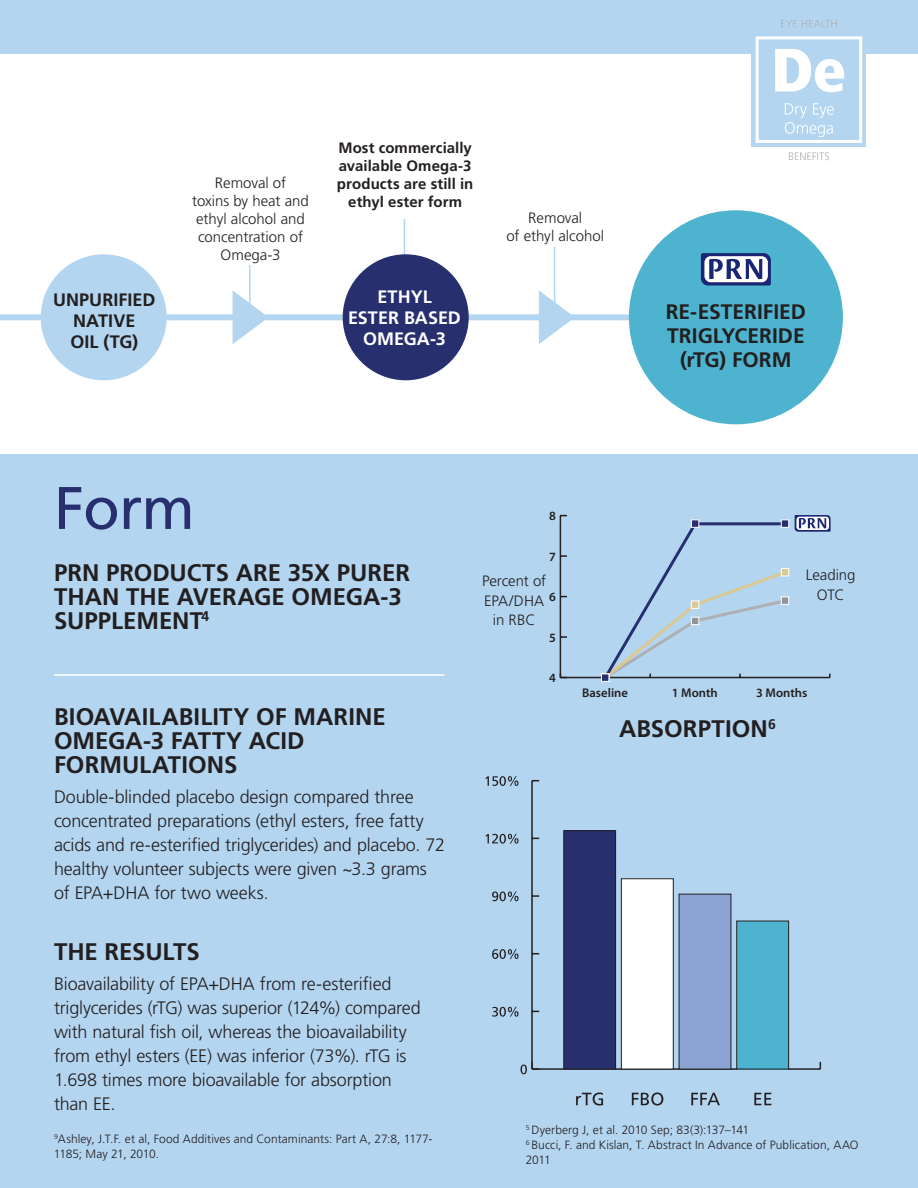
<style>
.page{position:relative;width:918px;height:1188px;background:#fff}
.page>*{position:absolute;margin:0;border:0;box-sizing:border-box;transform-origin:0 0}
.t1{font:60px "Frutiger LT Std";color:#282f6f}
.t2{font:700 24px/24px "Frutiger LT Std";color:#231f20}
.t3{font:700 21px/24px "Frutiger LT Std";color:#231f20;text-align:center}
.t4{font:300 18px/24px "Frutiger LT Std";letter-spacing:-.01em;color:#231f20}
.t5{font:700 18px/21px "Frutiger LT Std";letter-spacing:.005em;color:#231f20;text-align:center}
.t6{font:700 18px/21px "Frutiger LT Std";color:#fff;text-align:center}
.t7{font:300 15px/18px "Frutiger LT Std";letter-spacing:-.005em;color:#231f20;text-align:center}
.t8{font:700 15px/18px "Frutiger LT Std";letter-spacing:.005em;color:#231f20;text-align:center}
.t9{font:600 12.6px "Myriad Pro";color:#231f20}
.t10{font:300 12px/15px "Frutiger LT Std";letter-spacing:.005em;color:#231f20}
</style>
<div class="page">
<div style="left:0;top:454px;width:918px;height:734px;background:#b4d5f0"></div>
<hr style="left:404px;top:219px;width:1px;height:46px;background:#b4d5f0">
<div style="left:0;top:314px;width:736px;height:6px;background:#b4d5f0"></div>
<svg style="left:233px;top:291px;width:36px;height:53px"></svg>
<svg style="left:539px;top:290px;width:36px;height:54px"></svg>
<div style="left:41px;top:254px;width:126px;height:126px;background:#b4d5f0;border-radius:50%"></div>
<div style="left:343px;top:254px;width:126px;height:126px;background:#282f6f;border-radius:50%"></div>
<div style="left:629px;top:210px;width:214px;height:214px;background:#4db3cf;border-radius:50%"></div>
<hr style="left:249px;top:265px;width:2px;height:46px;background:#b4d5f0">
<hr style="left:554px;top:247px;width:1px;height:63px;background:#b4d5f0">
<svg style="left:701px;top:253px;width:70px;height:33px"></svg>
<hr style="left:532px;top:1068px;width:288px;height:2px;background:#231f20">
<svg style="left:492px;top:1007px;width:27px;height:10px"></svg>
<svg style="left:492px;top:949px;width:27px;height:10px"></svg>
<svg style="left:492px;top:891px;width:27px;height:10px"></svg>
<svg style="left:485px;top:834px;width:34px;height:10px"></svg>
<svg style="left:485px;top:776px;width:34px;height:10px"></svg>
<hr style="left:531px;top:781px;width:2px;height:288px;background:#231f20">
<svg style="left:521px;top:1062px;width:18px;height:12px"></svg>
<svg style="left:533px;top:895px;width:6px;height:2px"></svg>
<div style="left:737px;top:921px;width:52px;height:148px;background:#4db3cf"></div>
<div style="left:736px;top:921px;width:53px;height:148px;border:1px solid #231f20"></div>
<div style="left:679px;top:894px;width:52px;height:175px;background:#8ba4d4"></div>
<div style="left:621px;top:879px;width:52px;height:190px;background:#fff"></div>
<div style="left:621px;top:878px;width:53px;height:191px;border:1px solid #231f20"></div>
<div style="left:564px;top:831px;width:52px;height:238px;background:#282f6f"></div>
<div style="left:563px;top:830px;width:53px;height:239px;border:1px solid #231f20"></div>
<svg style="left:576px;top:1093px;width:27px;height:12px"></svg>
<svg style="left:632px;top:1093px;width:31px;height:12px"></svg>
<svg style="left:691px;top:1093px;width:29px;height:12px"></svg>
<svg style="left:754px;top:1093px;width:17px;height:12px"></svg>
<hr style="left:54px;top:674px;width:391px;height:2px;background:#fff">
<div style="left:0;top:0;width:918px;height:54px;background:#b4d5f0"></div>
<div style="left:752px;top:33px;width:114px;height:114px;background:linear-gradient(to bottom,#b9d8f1,#b8d7f1)"></div>
<div style="left:756px;top:36px;width:106px;height:107px;background:#b4d5f0;border:3px solid #fff"></div>
<svg style="left:785px;top:103px;width:49px;height:34px"></svg>
<svg style="left:775px;top:49px;width:69px;height:43px"></svg>
<svg style="left:789px;top:152px;width:40px;height:8px"></svg>
<svg style="left:781px;top:20px;width:56px;height:7px"></svg>
<hr style="left:560px;top:677px;width:270px;height:1px;background:#231f20">
<hr style="left:560px;top:516px;width:1px;height:162px;background:#231f20">
<svg style="left:561px;top:636px;width:6px;height:2px"></svg>
<svg style="left:561px;top:555px;width:6px;height:2px"></svg>
<svg style="left:601px;top:520px;width:188px;height:162px"></svg>
<div style="left:691px;top:617px;width:8px;height:8px;background:#939598;border:1px solid #fff"></div>
<div style="left:781px;top:597px;width:8px;height:8px;background:#939598;border:1px solid #fff"></div>
<div style="left:691px;top:601px;width:8px;height:8px;background:#dbc893;border:1px solid #fff"></div>
<div style="left:781px;top:568px;width:8px;height:8px;background:#dbc893;border:1px solid #fff"></div>
<div style="left:601px;top:674px;width:8px;height:8px;background:#282f6f;border:1px solid #fff"></div>
<div style="left:691px;top:519px;width:8px;height:9px;background:#282f6f;border:1px solid #fff"></div>
<div style="left:781px;top:519px;width:8px;height:9px;background:#282f6f;border:1px solid #fff"></div>
<svg style="left:795px;top:515px;width:36px;height:17px"></svg>
<p class="t7" style="left:192px;top:175px;width:118px">Removal of<br>toxins by heat and ethyl alcohol and concentration of<br>Omega-3</p>
<p class="t8" style="left:337px;top:139px;width:138px">Most commercially available Omega-3 products are still in ethyl ester form</p>
<p class="t5" style="left:53px;top:289px;width:104px">UNPURIFIED<br>NATIVE<br>OIL (TG)</p>
<p class="t6" style="left:348px;top:286px;width:114px">ETHYL<br>ESTER BASED<br>OMEGA-3</p>
<p class="t7" style="left:506px;top:209px;width:99px">Removal<br>of ethyl alcohol</p>
<p class="t3" style="left:666px;top:300px;width:142px">RE-ESTERIFIED<br>TRIGLYCERIDE (rTG) FORM</p>
<h1 class="t1" style="left:54px;top:473px;width:142px">Form</h1>
<h2 class="t2" style="left:54px;top:560px;width:358px">PRN PRODUCTS ARE 35X PURER<br>THAN THE AVERAGE OMEGA-3<br>SUPPLEMENT<sup>4</sup></h2>
<h2 class="t2" style="left:54px;top:704px;width:333px">BIOAVAILABILITY OF MARINE<br>OMEGA-3 FATTY ACID<br>FORMULATIONS</h2>
<p class="t4" style="left:54px;top:785px;width:393px">Double-blinded placebo design compared three concentrated preparations (ethyl esters, free fatty acids and re-esterified triglycerides) and placebo. 72 healthy volunteer subjects were given ~3.3 grams of EPA+DHA for two weeks.</p>
<h2 class="t2" style="left:54px;top:940px;width:147px">THE RESULTS</h2>
<p class="t4" style="left:54px;top:972px;width:368px">Bioavailability of EPA+DHA from re-esterified triglycerides (rTG) was superior (124%) compared with natural fish oil, whereas the bioavailability from ethyl esters (EE) was inferior (73%). rTG is 1.698 times more bioavailable for absorption than EE.</p>
<p class="t10" style="left:54px;top:1132px;width:380px"><sup>9</sup>Ashley, J.T.F. et al, Food Additives and Contaminants: Part A, 27:8, 1177-<br>1185; May 21, 2010.</p>
<p class="t9" style="left:549px;top:508px;width:8px">8</p>
<p class="t9" style="left:549px;top:549px;width:8px">7</p>
<p class="t7" style="left:482px;top:571px;width:66px;line-height:19.5px">Percent of<br>EPA/DHA in RBC</p>
<p class="t7" style="left:806px;top:565px;width:51px;line-height:19.5px">Leading<br>OTC</p>
<p class="t9" style="left:549px;top:589px;width:8px">6</p>
<p class="t9" style="left:549px;top:630px;width:8px">5</p>
<p class="t9" style="left:549px;top:670px;width:8px">4</p>
<p class="t9" style="left:582px;top:685px;width:47px">Baseline</p>
<p class="t9" style="left:672px;top:685px;width:47px">1 Month</p>
<p class="t9" style="left:756px;top:685px;width:53px">3 Months</p>
<h2 class="t2" style="left:619px;top:716px;width:158px">ABSORPTION<sup>6</sup></h2>
<p class="t10" style="left:526px;top:1123px;width:334px"><sup>5</sup> Dyerberg J, et al. 2010 Sep; 83(3):137–141<br><sup>6</sup> Bucci, F. and Kislan, T. Abstract In Advance of Publication, AAO<br>2011</p>
</div>
